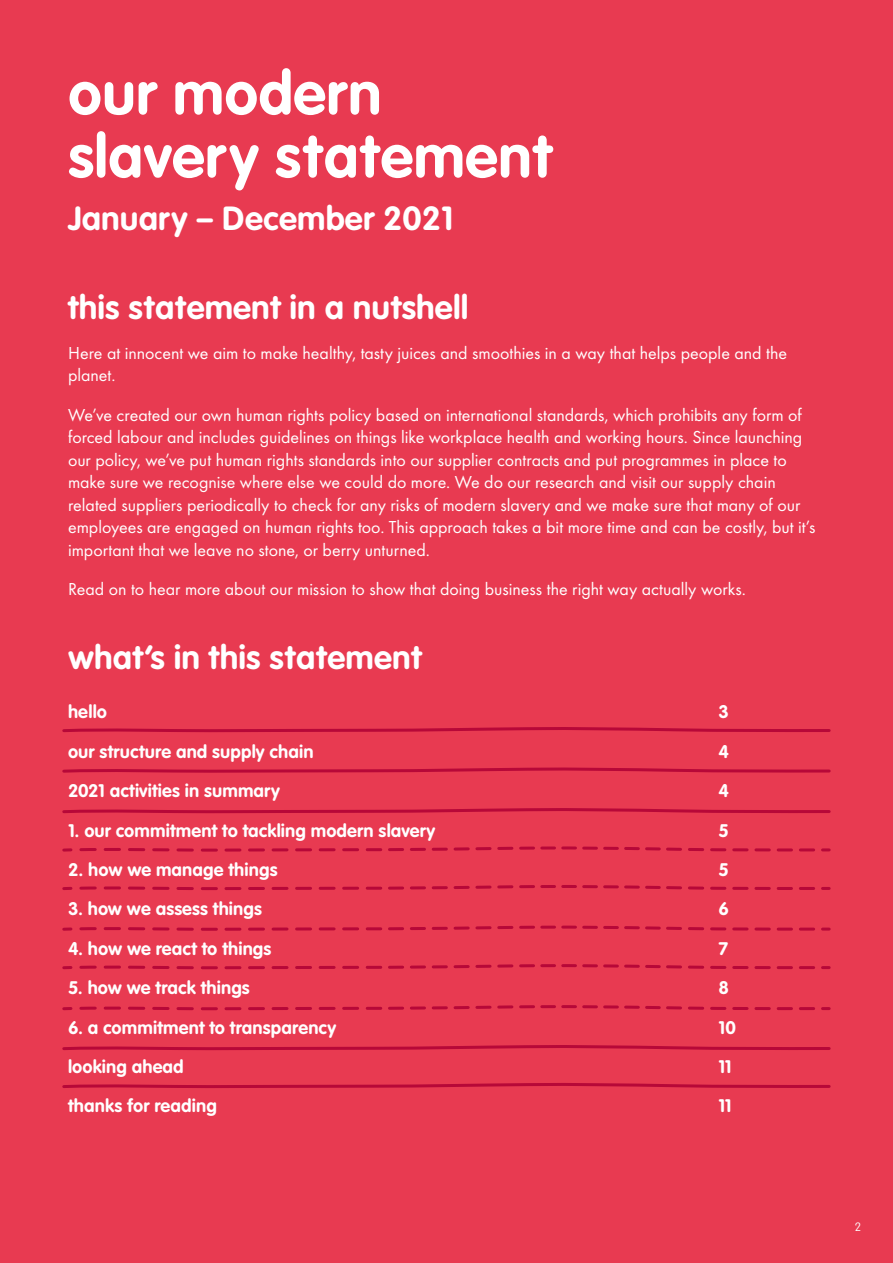
<style>
.page{position:relative;width:893px;height:1263px;background:#e83a51}
.page>*{position:absolute;margin:0;border:0;box-sizing:border-box;transform-origin:0 0}
.Heading_1{font:700 60px/63px "innocentheadline";color:#fff}
.Heading_2___white{font:700 33px "innocentheadline";color:#fff}
.Body___white{font:18px/22.5px "innocentbook";color:#fff}
.Heading_2___white-2{font:700 18px "innocentheadline";letter-spacing:.005em;color:#fff}
.t1{font:100 12px "innocentheadline";color:#fff}
</style>
<div class="page">
<svg style="left:62px;top:727px;width:769px;height:5px"></svg>
<svg style="left:62px;top:767px;width:769px;height:6px"></svg>
<svg style="left:62px;top:1045px;width:769px;height:5px"></svg>
<svg style="left:62px;top:1083px;width:769px;height:5px"></svg>
<svg style="left:62px;top:808px;width:769px;height:6px"></svg>
<svg style="left:62px;top:846px;width:769px;height:6px"></svg>
<svg style="left:62px;top:925px;width:769px;height:6px"></svg>
<svg style="left:62px;top:885px;width:769px;height:5px"></svg>
<svg style="left:62px;top:964px;width:769px;height:6px"></svg>
<svg style="left:62px;top:1005px;width:769px;height:6px"></svg>
<p class="Heading_1" style="left:68px;top:61px;width:485px">our modern slavery statement</p>
<p class="Heading_2___white" style="left:68px;top:199px;width:387px">January – December 2021</p>
<p class="Heading_2___white" style="left:68px;top:288px;width:402px">this statement in a nutshell</p>
<p class="Body___white" style="left:68px;top:341px;width:721px">Here at innocent we aim to make healthy, tasty juices and smoothies in a way that helps people and the planet.</p>
<p class="Body___white" style="left:68px;top:403px;width:749px">We’ve created our own human rights policy based on international standards, which prohibits any form of forced labour and includes guidelines on things like workplace health and working hours. Since launching our policy, we’ve put human rights standards into our supplier contracts and put programmes in place to make sure we recognise where else we could do more. We do our research and visit our supply chain related suppliers periodically to check for any risks of modern slavery and we make sure that many of our employees are engaged on human rights too. This approach takes a bit more time and can be costly, but it’s important that we leave no stone, or berry unturned.</p>
<p class="Body___white" style="left:68px;top:578px;width:679px">Read on to hear more about our mission to show that doing business the right way actually works.</p>
<p class="Heading_2___white" style="left:68px;top:638px;width:355px">what’s in this statement</p>
<p class="Heading_2___white-2" style="left:68px;top:701px;width:41px">hello</p>
<p class="Heading_2___white-2" style="left:719px;top:701px;width:12px">3</p>
<p class="Heading_2___white-2" style="left:68px;top:741px;width:247px">our structure and supply chain</p>
<p class="Heading_2___white-2" style="left:719px;top:741px;width:12px">4</p>
<p class="Heading_2___white-2" style="left:68px;top:780px;width:213px">2021 activities in summary</p>
<p class="Heading_2___white-2" style="left:719px;top:780px;width:12px">4</p>
<p class="Heading_2___white-2" style="left:68px;top:820px;width:369px">1. our commitment to tackling modern slavery</p>
<p class="Heading_2___white-2" style="left:719px;top:820px;width:12px">5</p>
<p class="Heading_2___white-2" style="left:68px;top:859px;width:211px">2. how we manage things</p>
<p class="Heading_2___white-2" style="left:719px;top:859px;width:12px">5</p>
<p class="Heading_2___white-2" style="left:68px;top:898px;width:195px">3. how we assess things</p>
<p class="Heading_2___white-2" style="left:719px;top:898px;width:12px">6</p>
<p class="Heading_2___white-2" style="left:68px;top:938px;width:205px">4. how we react to things</p>
<p class="Heading_2___white-2" style="left:719px;top:938px;width:11px">7</p>
<p class="Heading_2___white-2" style="left:68px;top:977px;width:183px">5. how we track things</p>
<p class="Heading_2___white-2" style="left:719px;top:977px;width:12px">8</p>
<p class="Heading_2___white-2" style="left:68px;top:1017px;width:270px">6. a commitment to transparency</p>
<p class="Heading_2___white-2" style="left:719px;top:1017px;width:19px">10</p>
<p class="Heading_2___white-2" style="left:68px;top:1056px;width:117px">looking ahead</p>
<p class="Heading_2___white-2" style="left:719px;top:1056px;width:15px">11</p>
<p class="Heading_2___white-2" style="left:68px;top:1095px;width:150px">thanks for reading</p>
<p class="Heading_2___white-2" style="left:719px;top:1095px;width:15px">11</p>
<p class="t1" style="left:855px;top:1220px;width:8px">2</p>
</div>
